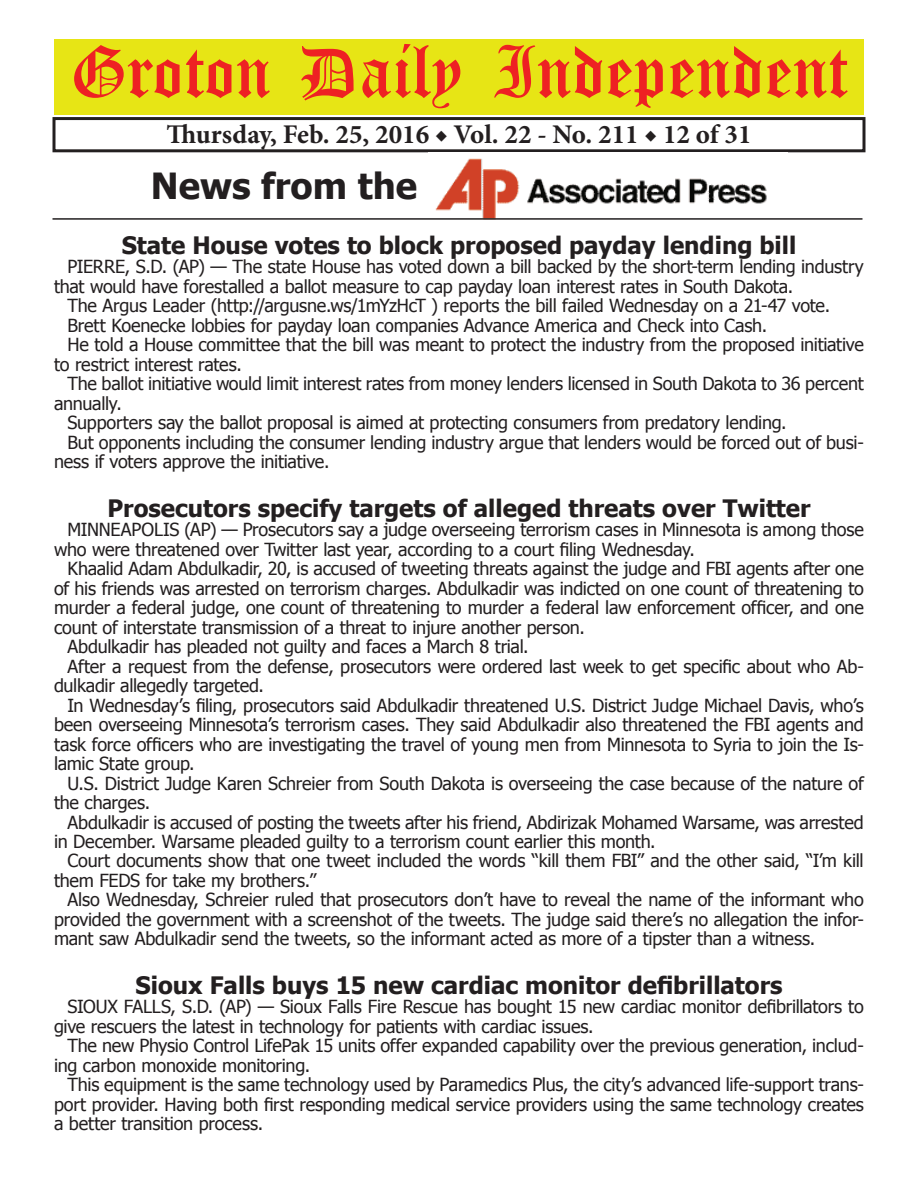
<style>
.page{position:relative;width:918px;height:1188px;background:#fff}
.page>*{position:absolute;margin:0;border:0;box-sizing:border-box;transform-origin:0 0}
.t1{font:54px "Old English Five";color:#ee2123}
.t2{font:700 36px "Tahoma";color:#231f20}
.t3{font:700 27px "Minion Pro";color:#231f20}
.t4{font:700 24px "Tahoma";color:#231f20}
.t5{font:18px/19.5px "Tahoma";letter-spacing:-.01em;color:#231f20}
</style>
<div class="page">
<div style="left:52px;top:117px;width:814px;height:35px;border:3px solid #231f20"></div>
<div style="left:54px;top:40px;width:810px;height:75px;background:#e7e515"></div>
<img style="left:435px;top:158px;width:332px;height:60px">
<hr style="left:52px;top:218px;width:810px;height:2px;background:#231f20">
<h1 class="t1" style="left:70px;top:47px;width:779px">Groton Daily Independent</h1>
<h3 class="t3" style="left:166px;top:116px;width:587px">Thursday, Feb. 25, 2016 ◆ Vol. 22 - No. 211 ◆ 12 of 31</h3>
<h2 class="t2" style="left:151px;top:161px;width:268px">News from the</h2>
<h3 class="t4" style="left:122px;top:228px;width:676px">State House votes to block proposed payday lending bill</h3>
<p class="t5" style="left:68px;top:256px;width:798px">PIERRE, S.D. (AP) — The state House has voted down a bill backed by the short-term lending industry</p>
<p class="t5" style="left:54px;top:276px;width:741px">that would have forestalled a ballot measure to cap payday loan interest rates in South Dakota.</p>
<p class="t5" style="left:68px;top:295px;width:764px">The Argus Leader (http://argusne.ws/1mYzHcT ) reports the bill failed Wednesday on a 21-47 vote.</p>
<p class="t5" style="left:68px;top:315px;width:701px">Brett Koenecke lobbies for payday loan companies Advance America and Check into Cash.</p>
<p class="t5" style="left:68px;top:334px;width:798px">He told a House committee that the bill was meant to protect the industry from the proposed initiative</p>
<p class="t5" style="left:54px;top:354px;width:189px">to restrict interest rates.</p>
<p class="t5" style="left:68px;top:373px;width:798px">The ballot initiative would limit interest rates from money lenders licensed in South Dakota to 36 percent</p>
<p class="t5" style="left:54px;top:393px;width:69px">annually.</p>
<p class="t5" style="left:68px;top:412px;width:721px">Supporters say the ballot proposal is aimed at protecting consumers from predatory lending.</p>
<p class="t5" style="left:68px;top:432px;width:798px">But opponents including the consumer lending industry argue that lenders would be forced out of busi-</p>
<p class="t5" style="left:54px;top:451px;width:277px">ness if voters approve the initiative.</p>
<h3 class="t4" style="left:108px;top:491px;width:705px">Prosecutors specify targets of alleged threats over Twitter</h3>
<p class="t5" style="left:54px;top:519px;width:811px;text-indent:14px">MINNEAPOLIS (AP) — Prosecutors say a judge overseeing terrorism cases in Minnesota is among those who were threatened over Twitter last year, according to a court filing Wednesday.</p>
<p class="t5" style="left:68px;top:558px;width:798px">Khaalid Adam Abdulkadir, 20, is accused of tweeting threats against the judge and FBI agents after one</p>
<p class="t5" style="left:54px;top:577px;width:811px">of his friends was arrested on terrorism charges. Abdulkadir was indicted on one count of threatening to</p>
<p class="t5" style="left:54px;top:597px;width:811px">murder a federal judge, one count of threatening to murder a federal law enforcement officer, and one</p>
<p class="t5" style="left:54px;top:616px;width:532px">count of interstate transmission of a threat to injure another person.</p>
<p class="t5" style="left:68px;top:636px;width:463px">Abdulkadir has pleaded not guilty and faces a March 8 trial.</p>
<p class="t5" style="left:68px;top:655px;width:798px">After a request from the defense, prosecutors were ordered last week to get specific about who Ab-</p>
<p class="t5" style="left:54px;top:675px;width:212px">dulkadir allegedly targeted.</p>
<p class="t5" style="left:68px;top:694px;width:798px">In Wednesday’s filing, prosecutors said Abdulkadir threatened U.S. District Judge Michael Davis, who’s</p>
<p class="t5" style="left:54px;top:714px;width:811px">been overseeing Minnesota’s terrorism cases. They said Abdulkadir also threatened the FBI agents and</p>
<p class="t5" style="left:54px;top:733px;width:812px">task force officers who are investigating the travel of young men from Minnesota to Syria to join the Is-</p>
<p class="t5" style="left:54px;top:753px;width:142px">lamic State group.</p>
<p class="t5" style="left:68px;top:772px;width:798px">U.S. District Judge Karen Schreier from South Dakota is overseeing the case because of the nature of</p>
<p class="t5" style="left:54px;top:792px;width:98px">the charges.</p>
<p class="t5" style="left:68px;top:811px;width:798px">Abdulkadir is accused of posting the tweets after his friend, Abdirizak Mohamed Warsame, was arrested</p>
<p class="t5" style="left:54px;top:831px;width:603px">in December. Warsame pleaded guilty to a terrorism count earlier this month.</p>
<p class="t5" style="left:68px;top:850px;width:798px">Court documents show that one tweet included the words “kill them FBI” and the other said, “I’m kill</p>
<p class="t5" style="left:54px;top:870px;width:264px">them FEDS for take my brothers.”</p>
<p class="t5" style="left:68px;top:889px;width:798px">Also Wednesday, Schreier ruled that prosecutors don’t have to reveal the name of the informant who</p>
<p class="t5" style="left:54px;top:909px;width:812px">provided the government with a screenshot of the tweets. The judge said there’s no allegation the infor-</p>
<p class="t5" style="left:54px;top:928px;width:763px">mant saw Abdulkadir send the tweets, so the informant acted as more of a tipster than a witness.</p>
<h3 class="t4" style="left:136px;top:968px;width:648px">Sioux Falls buys 15 new cardiac monitor defibrillators</h3>
<p class="t5" style="left:54px;top:996px;width:811px;text-indent:14px">SIOUX FALLS, S.D. (AP) — Sioux Falls Fire Rescue has bought 15 new cardiac monitor defibrillators to give rescuers the latest in technology for patients with cardiac issues.</p>
<p class="t5" style="left:54px;top:1035px;width:812px;text-indent:14px">The new Physio Control LifePak 15 units offer expanded capability over the previous generation, includ&shy;ing carbon monoxide monitoring.</p>
<p class="t5" style="left:54px;top:1074px;width:812px;text-align:justify;text-indent:14px">This equipment is the same technology used by Paramedics Plus, the city’s advanced life-support trans&shy;port provider. Having both first responding medical service providers using the same technology creates a better transition process.</p>
</div>
